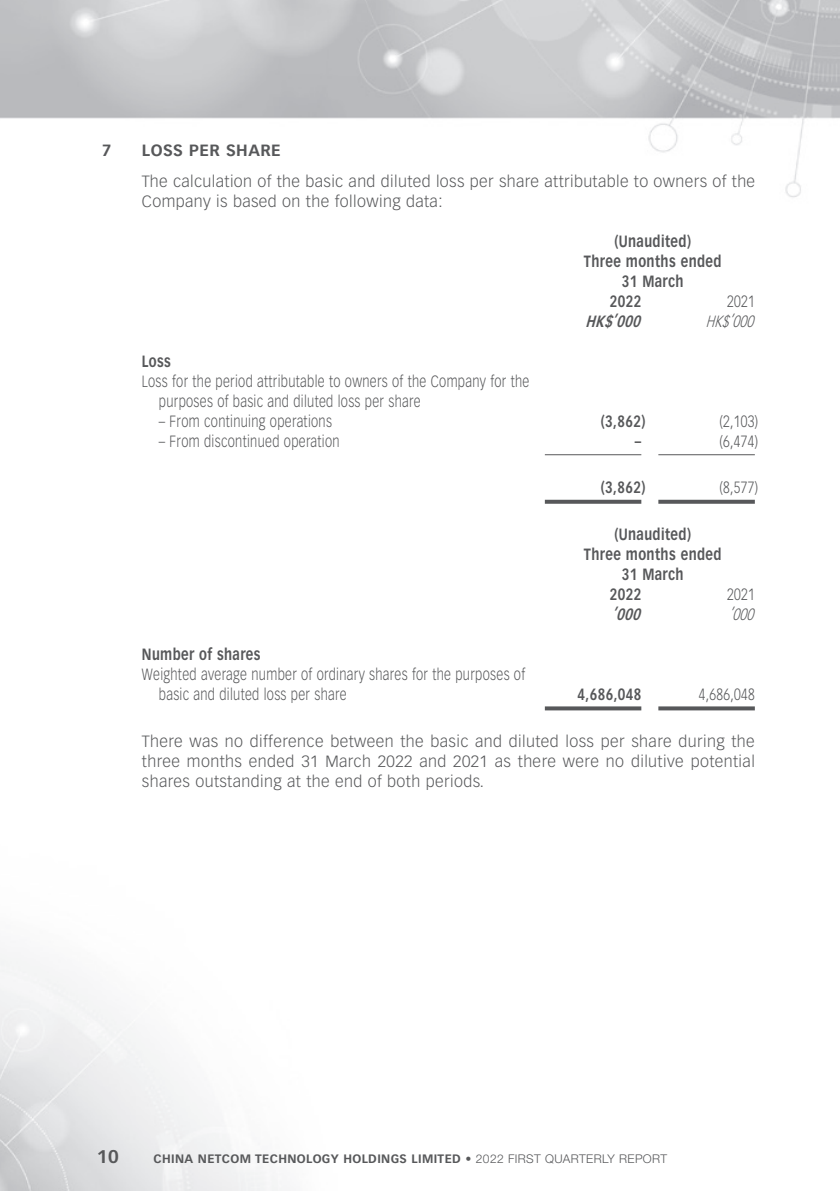
<style>
.page{position:relative;width:840px;height:1191px;background:#fff}
.page>*{position:absolute;margin:0;border:0;box-sizing:border-box;transform-origin:0 0}
.t1{font:700 18px "Vectora LT Std";color:#57585a}
.Notes{font:300 16px/20px "Vectora LT Std";letter-spacing:.025em;color:#57585a}
.Notes-2{font:300 16px/20px "Vectora LT Std";letter-spacing:.025em;color:#57585a;scale:.8 1}
.Notes-3{font:700 16px/20px "Vectora LT Std";letter-spacing:.03em;color:#57585a;text-align:center;scale:.8 1}
.Notes_HD1{font:700 16px "Vectora LT Std";letter-spacing:.03em;color:#57585a}
.Notes-4{font:italic 700 16px "Vectora LT Std";color:#57585a;scale:.8 1}
.Notes-5{font:italic 300 16px "Vectora LT Std";color:#57585a;scale:.8 1}
.t2{font:700 12px "Vectora LT Std";letter-spacing:.03em;color:#57585a}
.s1{font-family:"Helvetica Neue LT Std";font-weight:300}
</style>
<div class="page">
<img style="left:0;top:0;width:839px;height:1191px">
<hr style="left:544px;top:454px;width:97px;height:1px;background:#57585a">
<hr style="left:658px;top:454px;width:96px;height:1px;background:#57585a">
<svg style="left:544px;top:500px;width:97px;height:4px"></svg>
<svg style="left:658px;top:500px;width:96px;height:4px"></svg>
<svg style="left:544px;top:706px;width:97px;height:4px"></svg>
<svg style="left:658px;top:706px;width:96px;height:4px"></svg>
<p class="Notes_HD1" style="left:102px;top:140px;width:11px">7</p>
<p class="Notes_HD1" style="left:142px;top:140px;width:140px">LOSS PER SHARE</p>
<p class="Notes" style="left:142px;top:172px;width:614px">The calculation of the basic and diluted loss per share attributable to owners of the<br>Company is based on the following data:</p>
<p class="Notes-3" style="left:614px;top:231px;width:97px">(Unaudited)</p>
<p class="Notes-3" style="left:583px;top:251px;width:174px">Three months ended<br>31 March</p>
<p class="Notes-3" style="left:609px;top:291px;width:41px">2022</p>
<p class="Notes-2" style="left:726px;top:292px;width:36px">2021</p>
<p class="Notes-4" style="left:585px;top:312px;width:76px">HK$’000</p>
<p class="Notes-5" style="left:705px;top:312px;width:67px">HK$’000</p>
<p class="Notes-3" style="left:142px;top:351px;width:38px">Loss</p>
<p class="Notes-2" style="left:159px;top:372px;width:464px;text-indent:-17px">Loss for the period attributable to owners of the Company for the purposes of basic and diluted loss per share</p>
<p class="Notes-2" style="left:159px;top:412px;width:218px">– From continuing operations</p>
<p class="Notes-3" style="left:600px;top:411px;width:57px">(3,862)</p>
<p class="Notes-2" style="left:719px;top:412px;width:50px">(2,103)</p>
<p class="Notes-2" style="left:159px;top:432px;width:227px">– From discontinued operation</p>
<p class="Notes-3" style="left:634px;top:431px;width:10px">–</p>
<p class="Notes-2" style="left:719px;top:432px;width:50px">(6,474)</p>
<p class="Notes-3" style="left:600px;top:477px;width:57px">(3,862)</p>
<p class="Notes-2" style="left:719px;top:478px;width:50px">(8,577)</p>
<p class="Notes-3" style="left:614px;top:524px;width:97px">(Unaudited)</p>
<p class="Notes-3" style="left:583px;top:544px;width:174px">Three months ended<br>31 March</p>
<p class="Notes-3" style="left:609px;top:584px;width:41px">2022</p>
<p class="Notes-2" style="left:726px;top:584px;width:36px">2021</p>
<p class="Notes-4" style="left:612px;top:604px;width:42px">’000</p>
<p class="Notes-5" style="left:728px;top:605px;width:38px">’000</p>
<p class="Notes-3" style="left:142px;top:644px;width:150px">Number of shares</p>
<p class="Notes-2" style="left:159px;top:664px;width:459px;text-indent:-17px">Weighted average number of ordinary shares for the purposes of basic and diluted loss per share</p>
<p class="Notes-3" style="left:577px;top:684px;width:81px">4,686,048</p>
<p class="Notes-2" style="left:698px;top:684px;width:71px">4,686,048</p>
<p class="Notes" style="left:142px;top:731px;width:614px;text-align:justify">There was no difference between the basic and diluted loss per share during the three months ended 31 March 2022 and 2021 as there were no dilutive potential shares outstanding at the end of both periods.</p>
<p class="t1" style="left:97px;top:1145px;width:23px">10</p>
<p class="t2" style="left:153px;top:1151px;width:515px">CHINA NETCOM TECHNOLOGY HOLDINGS LIMITED • <span class="s1">2022 FIRST QUARTERLY REPORT</span></p>
</div>
